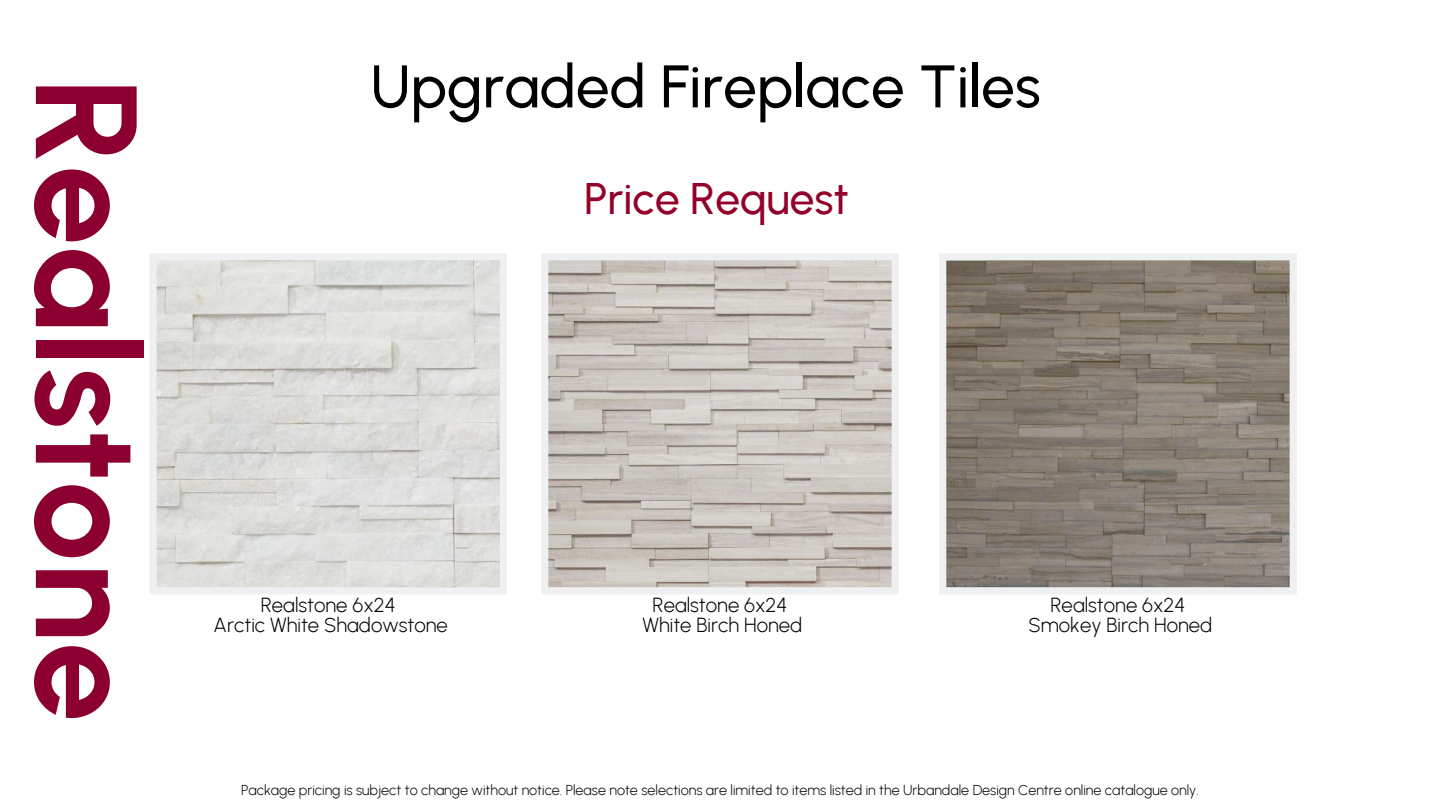
<style>
.page{position:relative;width:1440px;height:810px;background:#fff}
.page>*{position:absolute;margin:0;border:0;box-sizing:border-box;transform-origin:0 0}
.t1{font:700 144px "Urbanist";color:#8c0031}
.t2{font:500 60px "Urbanist";color:#000}
.t3{font:500 44.1px "Urbanist";color:#930028}
.t4{font:300 20.3px "Urbanist";color:#000}
.t5{font:300 14.3px "Urbanist";color:#000}
</style>
<div class="page">
<svg style="left:150px;top:253px;width:357px;height:341px;background:#dcddda"></svg>
<svg style="left:541px;top:253px;width:358px;height:341px;background:#cbc5c1"></svg>
<svg style="left:939px;top:253px;width:358px;height:341px;background:#8e867c"></svg>
<p class="t1" style="left:173px;top:78px;width:646px;rotate:90deg">Realstone</p>
<p class="t2" style="left:371px;top:50px;width:672px">Upgraded Fireplace Tiles</p>
<p class="t3" style="left:584px;top:173px;width:266px">Price Request</p>
<p class="t4" style="left:261px;top:593px;width:136px">Realstone 6x24</p>
<p class="t4" style="left:214px;top:613px;width:236px">Arctic White Shadowstone</p>
<p class="t4" style="left:653px;top:593px;width:136px">Realstone 6x24</p>
<p class="t4" style="left:642px;top:613px;width:161px">White Birch Honed</p>
<p class="t4" style="left:1051px;top:593px;width:136px">Realstone 6x24</p>
<p class="t4" style="left:1029px;top:613px;width:185px">Smokey Birch Honed</p>
<p class="t5" style="left:241px;top:781px;width:959px">Package pricing is subject to change without notice. Please note selections are limited to items listed in the Urbandale Design Centre online catalogue only.</p>
</div>
